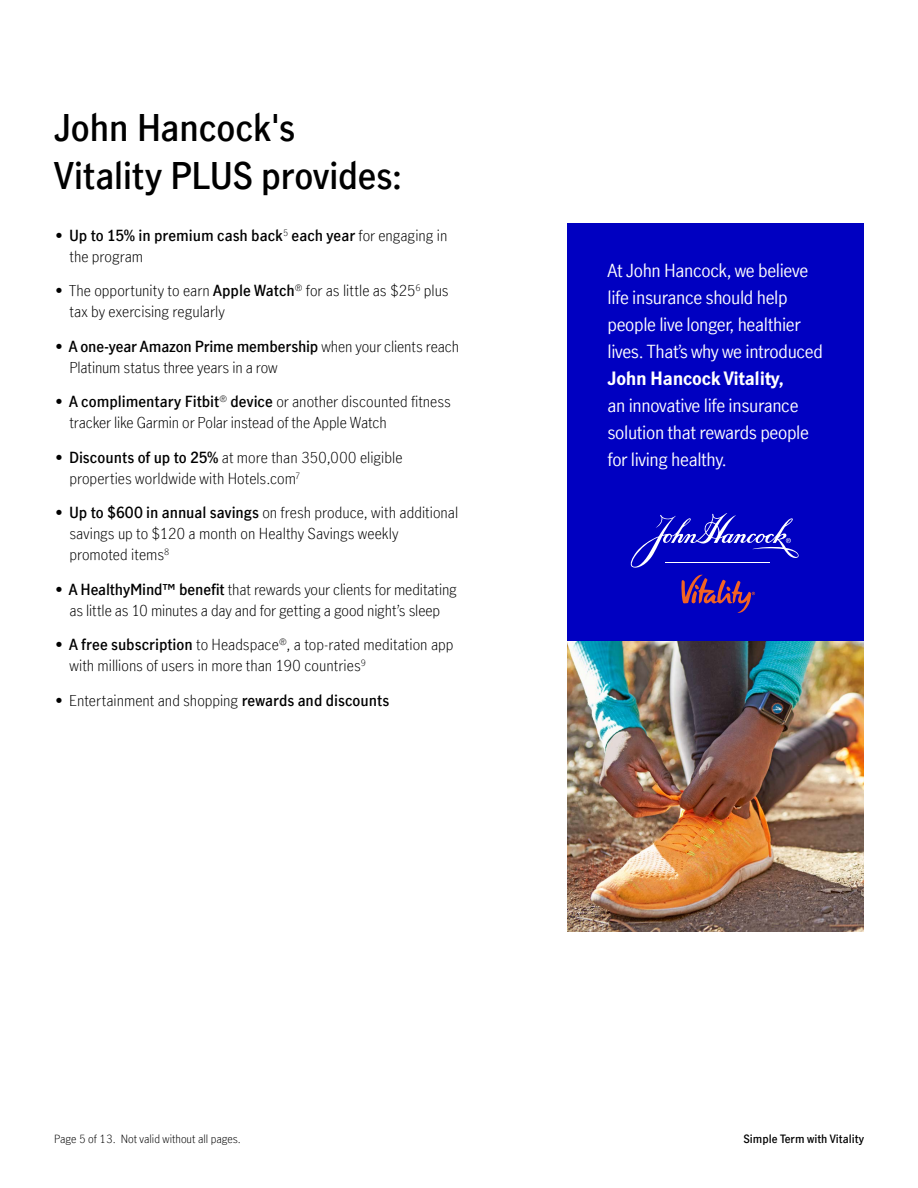
<style>
.page{position:relative;width:918px;height:1188px;background:#fff}
.page>*{position:absolute;margin:0;border:0;box-sizing:border-box;transform-origin:0 0}
.t1{font:600 36px/48px "Manulife JH Sans Optimized";letter-spacing:-.015em;color:#000}
.t2{font:18px/27px "Manulife JH Sans Optimized";letter-spacing:-.02em;color:#fff}
.t3{font:700 18px "Manulife JH Sans Optimized";letter-spacing:-.02em;color:#fff}
.t4{font:300 15px/21px "Manulife JH Sans Optimized";color:#000}
.t5{font:600 15px/21px "Manulife JH Sans Optimized";color:#000}
.t6{font:300 11.25px "Manulife JH Sans Optimized";color:#000}
.t7{font:600 11.25px "Manulife JH Sans Optimized";color:#000}
.s1{font-weight:300}
.s2{font-weight:600}
</style>
<div class="page">
<div style="left:567px;top:224px;width:297px;height:450px;background:#0000c1"></div>
<svg style="left:630px;top:513px;width:169px;height:100px"></svg>
<img style="left:568px;top:641px;width:296px;height:291px">
<img style="left:769px;top:700px;width:16px;height:15px">
<h1 class="t1" style="left:54px;top:102px;width:350px">John Hancock's<br>Vitality PLUS provides:</h1>
<p class="t5" style="left:69px;top:224px;width:379px;text-indent:-14px">• Up to 15% in premium cash back<sup>5</sup> each year <span class="s1">for engaging in the program</span></p>
<p class="t4" style="left:69px;top:280px;width:381px;text-indent:-13px"><span class="s2">•</span> The opportunity to earn <span class="s2">Apple Watch</span><sup>®</sup> for as little as $25<sup>6</sup> plus tax by exercising regularly</p>
<p class="t4" style="left:69px;top:335px;width:391px;text-indent:-14px"><span class="s2">• A one-year Amazon Prime membership</span> when your clients reach<br>Platinum status three years in a row</p>
<p class="t4" style="left:69px;top:391px;width:383px;text-indent:-13px"><span class="s2">• A complimentary Fitbit</span><sup>®</sup> <span class="s2">device</span> or another discounted fitness tracker like Garmin or Polar instead of the Apple Watch</p>
<p class="t4" style="left:69px;top:446px;width:335px;text-indent:-13px"><span class="s2">• Discounts of up to 25%</span> at more than 350,000 eligible properties worldwide with Hotels.com<sup>7</sup></p>
<p class="t4" style="left:69px;top:502px;width:390px;text-indent:-14px"><span class="s2">• Up to $600 in annual savings</span> on fresh produce, with additional savings up to $120 a month on Healthy Savings weekly promoted items<sup>8</sup></p>
<p class="t4" style="left:56px;top:578px;width:403px;text-align:center"><span class="s2">• A HealthyMind™ benefit</span> that rewards your clients for meditating as little as 10 minutes a day and for getting a good night’s sleep</p>
<p class="t4" style="left:69px;top:634px;width:386px;text-indent:-14px"><span class="s2">• A free subscription</span> to Headspace<sup>®</sup>, a top-rated meditation app with millions of users in more than 190 countries<sup>9</sup></p>
<p class="t4" style="left:56px;top:689px;width:335px"><span class="s2">•</span> Entertainment and shopping <span class="s2">rewards and discounts</span></p>
<p class="t2" style="left:608px;top:257px;width:217px">At John Hancock, we believe life insurance should help people live longer, healthier lives. That’s why we introduced</p>
<p class="t3" style="left:608px;top:366px;width:178px">John Hancock Vitality,</p>
<p class="t2" style="left:608px;top:392px;width:203px">an innovative life insurance solution that rewards people for living healthy.</p>
<p class="t6" style="left:54px;top:1131px;width:188px">Page 5 of 13. Not valid without all pages.</p>
<p class="t7" style="left:743px;top:1131px;width:122px">Simple Term with Vitality</p>
</div>
